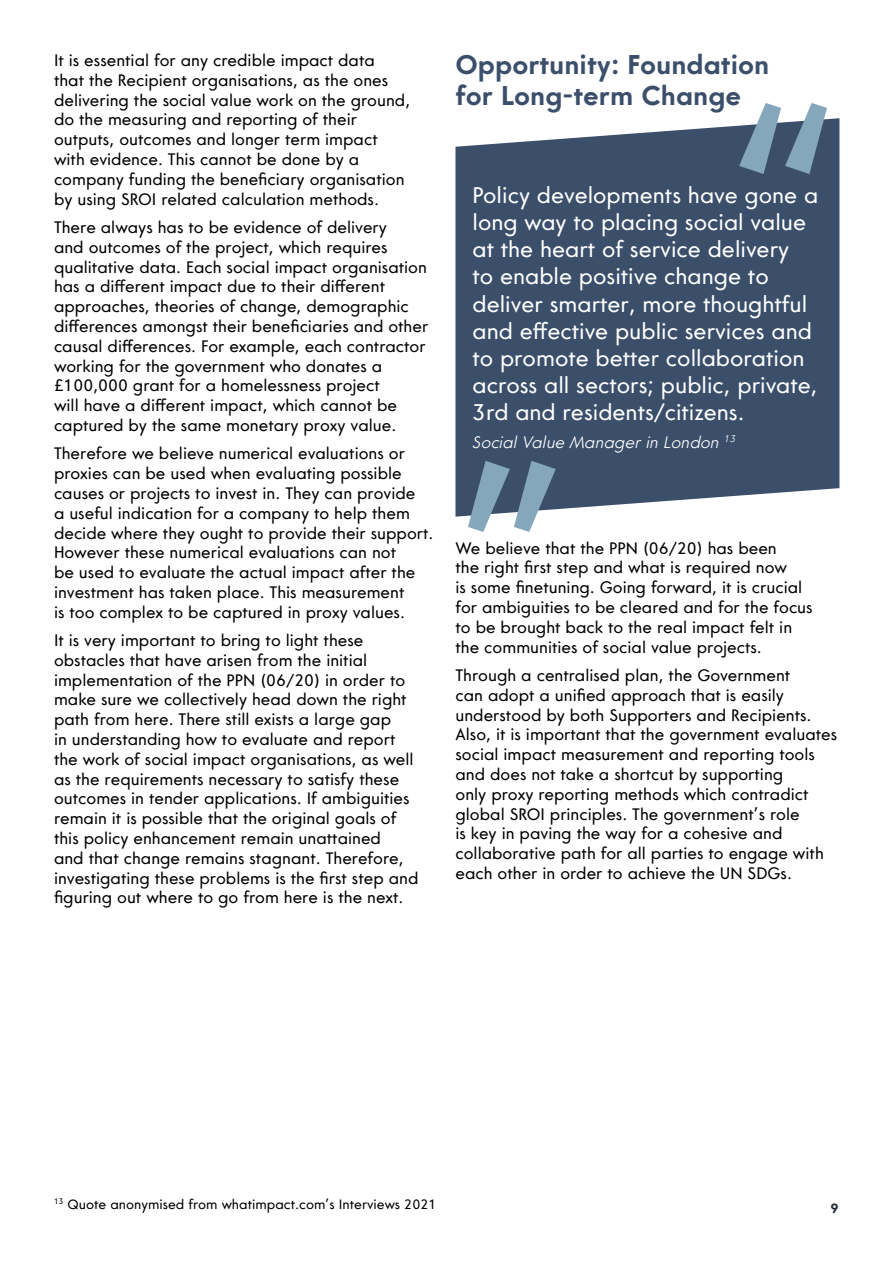
<style>
.page{position:relative;width:893px;height:1263px;background:#fff}
.page>*{position:absolute;margin:0;border:0;box-sizing:border-box;transform-origin:0 0}
.t1{font:250.65px "Core Sans G";color:#84a7bc}
.t2{font:700 27px/31.5px "Core Sans G";color:#3b4f6b}
.t3{font:22.5px/27px "Core Sans G";color:#fff}
.t4{font:16.5px/19.8px "Core Sans G";color:#000}
.t5{font:italic 300 16.5px "Core Sans G";color:#fff}
.t6{font:13.5px "Core Sans G";color:#000}
.t7{font:700 13.5px "Core Sans G";color:#232a36}
</style>
<div class="page">
<svg style="left:455px;top:118px;width:384px;height:399px;background:#495c76"></svg>
<p class="t4" style="left:54px;top:51px;width:358px">It is essential for any credible impact data<br>that the Recipient organisations, as the ones delivering the social value work on the ground, do the measuring and reporting of their outputs, outcomes and longer term impact with evidence. This cannot be done by a company funding the beneficiary organisation by using SROI related calculation methods.</p>
<p class="t4" style="left:54px;top:218px;width:376px">There always has to be evidence of delivery<br>and outcomes of the project, which requires qualitative data. Each social impact organisation has a different impact due to their different approaches, theories of change, demographic differences amongst their beneficiaries and other causal differences. For example, each contractor working for the government who donates a £100,000 grant for a homelessness project<br>will have a different impact, which cannot be captured by the same monetary proxy value.</p>
<p class="t4" style="left:54px;top:444px;width:381px">Therefore we believe numerical evaluations or proxies can be used when evaluating possible causes or projects to invest in. They can provide<br>a useful indication for a company to help them decide where they ought to provide their support.<br>However these numerical evaluations can not<br>be used to evaluate the actual impact after the investment has taken place. This measurement<br>is too complex to be captured in proxy values.</p>
<p class="t4" style="left:54px;top:631px;width:366px">It is very important to bring to light these obstacles that have arisen from the initial implementation of the PPN (06/20) in order to make sure we collectively head down the right path from here. There still exists a large gap<br>in understanding how to evaluate and report the work of social impact organisations, as well as the requirements necessary to satisfy these outcomes in tender applications. If ambiguities remain it is possible that the original goals of this policy enhancement remain unattained<br>and that change remains stagnant. Therefore, investigating these problems is the first step and figuring out where to go from here is the next.</p>
<h2 class="t2" style="left:455px;top:49px;width:315px">Opportunity: Foundation for Long-term Change</h2>
<h1 class="t1" style="left:718px;top:61px;width:123px">“</h1>
<p class="t3" style="left:472px;top:183px;width:347px">Policy developments have gone a long way to placing social value at the heart of service delivery<br>to enable positive change to deliver smarter, more thoughtful and effective public services and to promote better collaboration across all sectors; public, private,<br>3rd and residents/citizens.</p>
<p class="t5" style="left:472px;top:432px;width:265px">Social Value Manager in London <sup>13</sup></p>
<h1 class="t1" style="left:577px;top:574px;width:123px;rotate:-180deg">“</h1>
<p class="t4" style="left:455px;top:538px;width:359px">We believe that the PPN (06/20) has been<br>the right first step and what is required now<br>is some finetuning. Going forward, it is crucial for ambiguities to be cleared and for the focus to be brought back to the real impact felt in the communities of social value projects.</p>
<p class="t4" style="left:455px;top:665px;width:383px">Through a centralised plan, the Government<br>can adopt a unified approach that is easily understood by both Supporters and Recipients.<br>Also, it is important that the government evaluates social impact measurement and reporting tools and does not take a shortcut by supporting<br>only proxy reporting methods which contradict global SROI principles. The government’s role<br>is key in paving the way for a cohesive and collaborative path for all parties to engage with each other in order to achieve the UN SDGs.</p>
<p class="t6" style="left:54px;top:1196px;width:384px"><sup>13</sup> Quote anonymised from whatimpact.com’s Interviews 2021</p>
<p class="t7" style="left:831px;top:1200px;width:10px">9</p>
</div>
